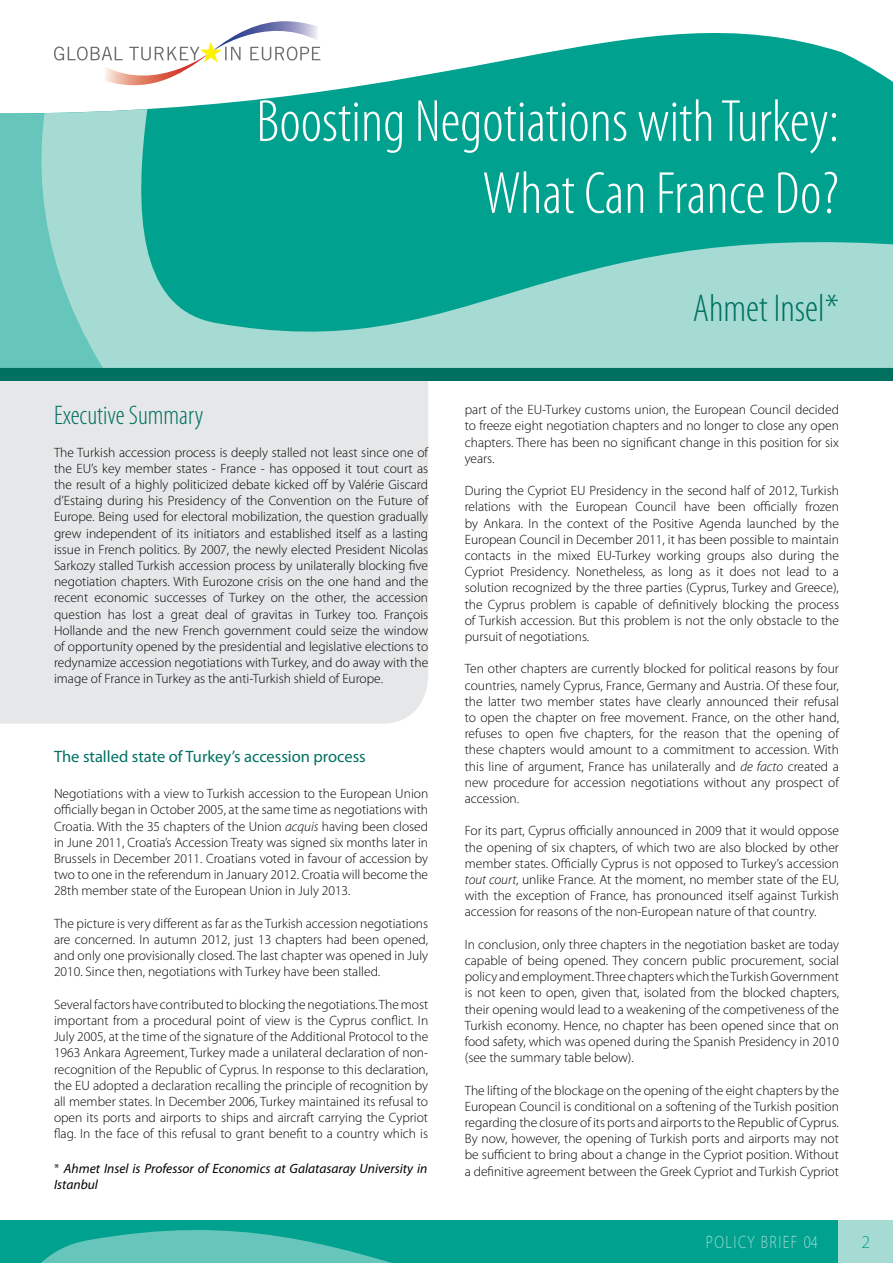
<style>
.page{position:relative;width:893px;height:1263px;background:#fff}
.page>*{position:absolute;margin:0;border:0;box-sizing:border-box;transform-origin:0 0}
.t1{font:300 condensed 60px/72px "Myriad Pro";color:#fff;text-align:right}
.t2{font:300 condensed 39px "Myriad Pro";color:#007161}
.t3{font:300 condensed 27px "Myriad Pro";color:#007161}
.t4{font:300 18px "Myriad Pro";letter-spacing:.1em;color:#a6dbd4;scale:.8 1}
.t5{font:300 18px "Myriad Pro";color:#00a18e}
.t6{font:16.5px "Myriad Pro";color:#007161}
.t7{font:300 13.5px/16.2px "Myriad Pro";color:#000;text-align:justify}
.t8{font:italic 13.5px/16.2px "Myriad Pro";color:#000}
.s1{font-style:italic}
.s2{font-weight:300;font-style:normal}
</style>
<div class="page">
<div style="left:0;top:381px;width:428px;height:343px;background:#e6e7e8"></div>
<svg style="left:0;top:1220px;width:839px;height:43px;background:#16a998"></svg>
<svg style="left:0;top:33px;width:893px;height:335px;background:#48baac"></svg>
<div style="left:839px;top:1220px;width:54px;height:43px;background:#a6dbd4"></div>
<svg style="left:54px;top:21px;width:266px;height:73px"></svg>
<div style="left:0;top:368px;width:893px;height:13px;background:#007161"></div>
<h1 class="t1" style="left:256px;top:85px;width:584px">Boosting Negotiations with Turkey:<br>What Can France Do?</h1>
<h3 class="t3" style="left:54px;top:399px;width:151px">Executive Summary</h3>
<p class="t7" style="left:54px;top:444px;width:376px">The Turkish accession process is deeply stalled not least since one of the EU’s key member states - France - has opposed it tout court as the result of a highly politicized debate kicked off by Valérie Giscard d’Estaing during his Presidency of the Convention on the Future of Europe. Being used for electoral mobilization, the question gradually grew independent of its initiators and established itself as a lasting issue in French politics. By 2007, the newly elected President Nicolas Sarkozy stalled Turkish accession process by unilaterally blocking five negotiation chapters. With Eurozone crisis on the one hand and the recent economic successes of Turkey on the other, the accession question has lost a great deal of gravitas in Turkey too. François Hollande and the new French government could seize the window of opportunity opened by the presidential and legislative elections to redynamize accession negotiations with Turkey, and do away with the image of France in Turkey as the anti-Turkish shield of Europe.</p>
<p class="t6" style="left:54px;top:746px;width:313px">The stalled state of Turkey’s accession process</p>
<p class="t7" style="left:54px;top:785px;width:376px">Negotiations with a view to Turkish accession to the European Union officially began in October 2005, at the same time as negotiations with Croatia. With the 35 chapters of the Union <span class="s1">acquis</span> having been closed in June 2011, Croatia’s Accession Treaty was signed six months later in Brussels in December 2011. Croatians voted in favour of accession by two to one in the referendum in January 2012. Croatia will become the 28th member state of the European Union in July 2013.</p>
<p class="t7" style="left:54px;top:915px;width:376px">The picture is very different as far as the Turkish accession negotiations are concerned. In autumn 2012, just 13 chapters had been opened, and only one provisionally closed. The last chapter was opened in July 2010. Since then, negotiations with Turkey have been stalled.</p>
<p class="t7" style="left:54px;top:996px;width:376px">Several factors have contributed to blocking the negotiations. The most important from a procedural point of view is the Cyprus conflict. In July 2005, at the time of the signature of the Additional Protocol to the 1963 Ankara Agreement, Turkey made a unilateral declaration of non&shy;recognition of the Republic of Cyprus. In response to this declaration, the EU adopted a declaration recalling the principle of recognition by all member states. In December 2006, Turkey maintained its refusal to open its ports and airports to ships and aircraft carrying the Cypriot flag. In the face of this refusal to grant benefit to a country which is</p>
<p class="t8" style="left:54px;top:1160px;width:375px"><span class="s2">*</span> Ahmet Insel is Professor of Economics at Galatasaray University in<br>Istanbul</p>
<h2 class="t2" style="left:693px;top:285px;width:148px">Ahmet Insel*</h2>
<p class="t7" style="left:465px;top:401px;width:376px">part of the EU-Turkey customs union, the European Council decided to freeze eight negotiation chapters and no longer to close any open chapters. There has been no significant change in this position for six years.</p>
<p class="t7" style="left:465px;top:482px;width:376px">During the Cypriot EU Presidency in the second half of 2012, Turkish relations with the European Council have been officially frozen by Ankara. In the context of the Positive Agenda launched by the European Council in December 2011, it has been possible to maintain contacts in the mixed EU-Turkey working groups also during the Cypriot Presidency. Nonetheless, as long as it does not lead to a solution recognized by the three parties (Cyprus, Turkey and Greece), the Cyprus problem is capable of definitively blocking the process of Turkish accession. But this problem is not the only obstacle to the pursuit of negotiations.</p>
<p class="t7" style="left:465px;top:661px;width:376px">Ten other chapters are currently blocked for political reasons by four countries, namely Cyprus, France, Germany and Austria. Of these four, the latter two member states have clearly announced their refusal to open the chapter on free movement. France, on the other hand, refuses to open five chapters, for the reason that the opening of these chapters would amount to a commitment to accession. With this line of argument, France has unilaterally and <span class="s1">de facto</span> created a new procedure for accession negotiations without any prospect of accession.</p>
<p class="t7" style="left:465px;top:823px;width:376px">For its part, Cyprus officially announced in 2009 that it would oppose the opening of six chapters, of which two are also blocked by other member states. Officially Cyprus is not opposed to Turkey’s accession <span class="s1">tout court</span>, unlike France. At the moment, no member state of the EU, with the exception of France, has pronounced itself against Turkish accession for reasons of the non-European nature of that country.</p>
<p class="t7" style="left:465px;top:936px;width:376px">In conclusion, only three chapters in the negotiation basket are today capable of being opened. They concern public procurement, social policy and employment. Three chapters which the Turkish Government is not keen to open, given that, isolated from the blocked chapters, their opening would lead to a weakening of the competiveness of the Turkish economy. Hence, no chapter has been opened since that on food safety, which was opened during the Spanish Presidency in 2010 (see the summary table below).</p>
<p class="t7" style="left:465px;top:1082px;width:376px">The lifting of the blockage on the opening of the eight chapters by the European Council is conditional on a softening of the Turkish position regarding the closure of its ports and airports to the Republic of Cyprus.<br>By now, however, the opening of Turkish ports and airports may not be sufficient to bring about a change in the Cypriot position. Without a definitive agreement between the Greek Cypriot and Turkish Cypriot</p>
<h3 class="t4" style="left:706px;top:1231px;width:141px">POLICY BRIEF 04</h3>
<h3 class="t5" style="left:862px;top:1231px;width:10px">2</h3>
</div>
